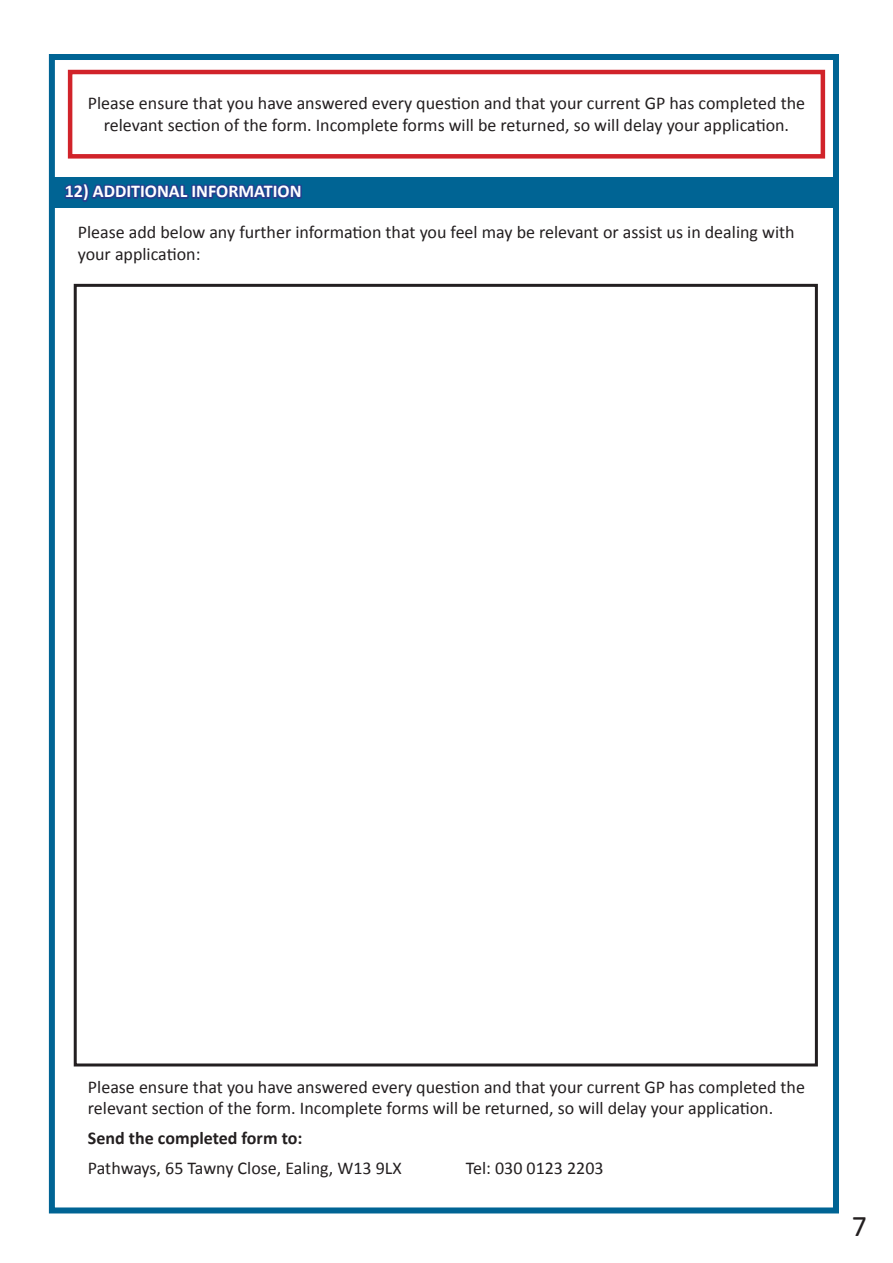
<style>
.page{position:relative;width:893px;height:1263px;background:#fff}
.page>*{position:absolute;margin:0;border:0;box-sizing:border-box;transform-origin:0 0}
.t1{font:30px "Calibri";color:#231f20}
.t2{font:18px/21.6px "Calibri";color:#231f20}
.t3{font:700 18px "Calibri";color:#fff}
.t4{font:700 18px "Calibri";color:#231f20}
</style>
<div class="page">
<div style="left:49px;top:54px;width:790px;height:1159px;border:6px solid #006494"></div>
<div style="left:68px;top:70px;width:757px;height:89px;border:4px solid #d1232a"></div>
<div style="left:74px;top:284px;width:744px;height:782px;border:3px solid #231f20"></div>
<div style="left:54px;top:178px;width:785px;height:30px;background:#006494"></div>
<svg style="left:63px;top:177px;width:241px;height:25px"></svg>
<p class="t2" style="left:88px;top:93px;width:719px;text-align:center">Please ensure that you have answered every question and that your current GP has completed the relevant section of the form. Incomplete forms will be returned, so will delay your application.</p>
<p class="t3" style="left:65px;top:180px;width:238px">12) ADDITIONAL INFORMATION</p>
<p class="t2" style="left:78px;top:222px;width:718px">Please add below any further information that you feel may be relevant or assist us in dealing with your application:</p>
<p class="t2" style="left:88px;top:1076px;width:718px">Please ensure that you have answered every question and that your current GP has completed the relevant section of the form. Incomplete forms will be returned, so will delay your application.</p>
<p class="t4" style="left:88px;top:1127px;width:216px">Send the completed form to:</p>
<p class="t2" style="left:88px;top:1158px;width:315px">Pathways, 65 Tawny Close, Ealing, W13 9LX</p>
<p class="t2" style="left:466px;top:1158px;width:139px">Tel: 030 0123 2203</p>
<p class="t1" style="left:852px;top:1207px;width:17px">7</p>
</div>
